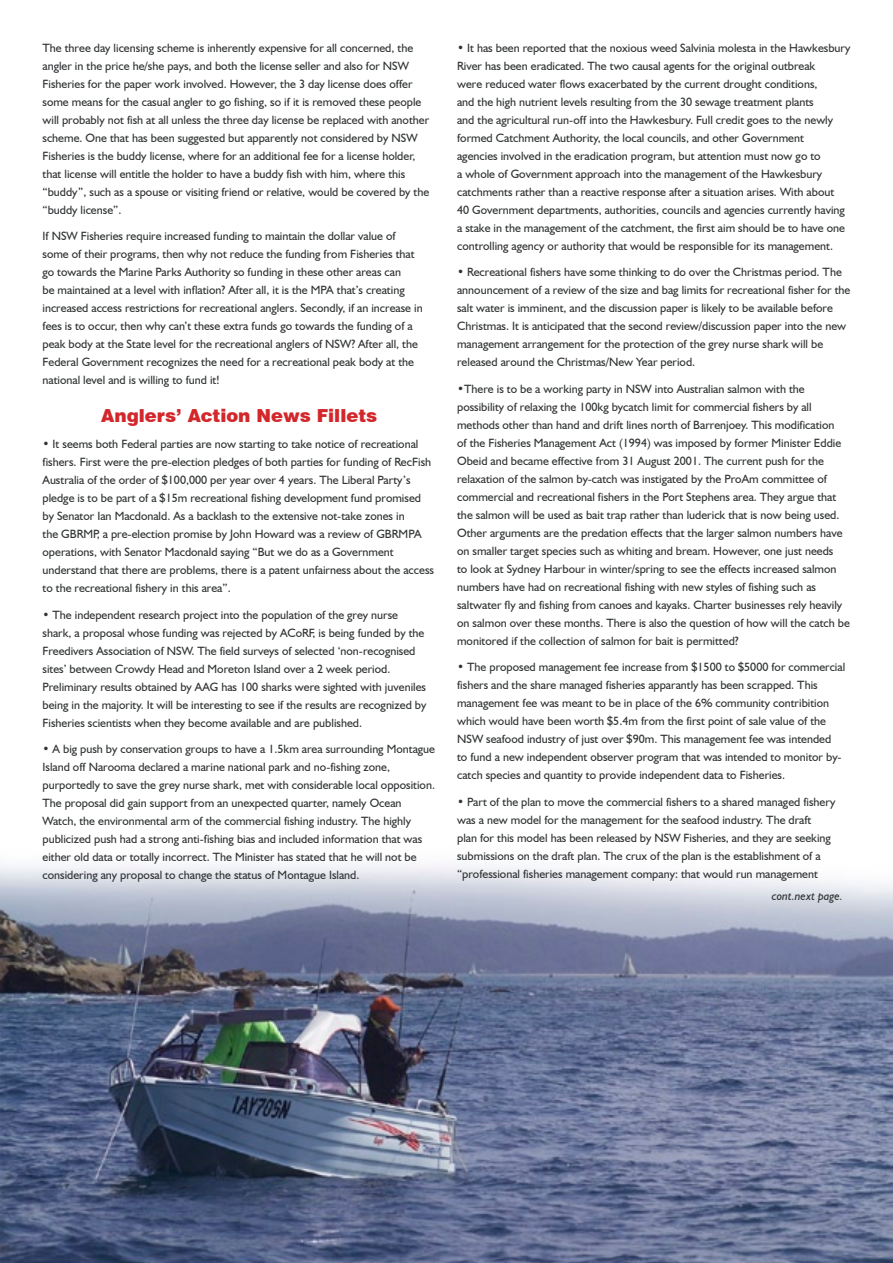
<style>
.page{position:relative;width:893px;height:1263px;background:#fff}
.page>*{position:absolute;margin:0;border:0;box-sizing:border-box;transform-origin:0 0}
.Body_Text{font:900 18px "Swiss 721 BT";color:#d2272b}
.Body_Text-2{font:12px/18px "Humanist 521 BT";color:#303334}
.t1{font:italic 12px "Humanist 521 BT";color:#303334}
</style>
<div class="page">
<img style="left:0;top:864px;width:893px;height:399px">
<p class="Body_Text-2" style="left:43px;top:38px;width:388px">The three day licensing scheme is inherently expensive for all concerned, the angler in the price he/she pays, and both the license seller and also for NSW Fisheries for the paper work involved. However, the 3 day license does offer some means for the casual angler to go fishing, so if it is removed these people will probably not fish at all unless the three day license be replaced with another scheme. One that has been suggested but apparently not considered by NSW Fisheries is the buddy license, where for an additional fee for a license holder, that license will entitle the holder to have a buddy fish with him, where this “buddy”, such as a spouse or visiting friend or relative, would be covered by the “buddy license”.</p>
<p class="Body_Text-2" style="left:43px;top:227px;width:382px">If NSW Fisheries require increased funding to maintain the dollar value of some of their programs, then why not reduce the funding from Fisheries that go towards the Marine Parks Authority so funding in these other areas can<br>be maintained at a level with inflation? After all, it is the MPA that’s creating increased access restrictions for recreational anglers. Secondly, if an increase in fees is to occur, then why can’t these extra funds go towards the funding of a peak body at the State level for the recreational anglers of NSW? After all, the Federal Government recognizes the need for a recreational peak body at the national level and is willing to fund it!</p>
<p class="Body_Text" style="left:101px;top:405px;width:278px">Anglers’ Action News Fillets</p>
<p class="Body_Text-2" style="left:43px;top:435px;width:393px">• It seems both Federal parties are now starting to take notice of recreational fishers. First were the pre-election pledges of both parties for funding of RecFish Australia of the order of $100,000 per year over 4 years. The Liberal Party’s pledge is to be part of a $15m recreational fishing development fund promised by Senator Ian Macdonald. As a backlash to the extensive not-take zones in<br>the GBRMP, a pre-election promise by John Howard was a review of GBRMPA operations, with Senator Macdonald saying “But we do as a Government understand that there are problems, there is a patent unfairness about the access to the recreational fishery in this area”.</p>
<p class="Body_Text-2" style="left:43px;top:606px;width:385px">• The independent research project into the population of the grey nurse shark, a proposal whose funding was rejected by ACoRF, is being funded by the Freedivers Association of NSW. The field surveys of selected ‘non-recognised sites’ between Crowdy Head and Moreton Island over a 2 week period.<br>Preliminary results obtained by AAG has 100 sharks were sighted with juveniles being in the majority. It will be interesting to see if the results are recognized by Fisheries scientists when they become available and are published.</p>
<p class="Body_Text-2" style="left:43px;top:740px;width:394px">• A big push by conservation groups to have a 1.5km area surrounding Montague Island off Narooma declared a marine national park and no-fishing zone, purportedly to save the grey nurse shark, met with considerable local opposition.<br>The proposal did gain support from an unexpected quarter, namely Ocean Watch, the environmental arm of the commercial fishing industry. The highly publicized push had a strong anti-fishing bias and included information that was either old data or totally incorrect. The Minister has stated that he will not be considering any proposal to change the status of Montague Island.</p>
<p class="Body_Text-2" style="left:457px;top:38px;width:395px">• It has been reported that the noxious weed Salvinia molesta in the Hawkesbury River has been eradicated. The two causal agents for the original outbreak<br>were reduced water flows exacerbated by the current drought conditions,<br>and the high nutrient levels resulting from the 30 sewage treatment plants<br>and the agricultural run-off into the Hawkesbury. Full credit goes to the newly formed Catchment Authority, the local councils, and other Government<br>agencies involved in the eradication program, but attention must now go to<br>a whole of Government approach into the management of the Hawkesbury catchments rather than a reactive response after a situation arises. With about<br>40 Government departments, authorities, councils and agencies currently having a stake in the management of the catchment, the first aim should be to have one controlling agency or authority that would be responsible for its management.</p>
<p class="Body_Text-2" style="left:457px;top:263px;width:395px">• Recreational fishers have some thinking to do over the Christmas period. The announcement of a review of the size and bag limits for recreational fisher for the salt water is imminent, and the discussion paper is likely to be available before Christmas. It is anticipated that the second review/discussion paper into the new management arrangement for the protection of the grey nurse shark will be released around the Christmas/New Year period.</p>
<p class="Body_Text-2" style="left:457px;top:379px;width:394px">•There is to be a working party in NSW into Australian salmon with the possibility of relaxing the 100kg bycatch limit for commercial fishers by all methods other than hand and drift lines north of Barrenjoey. This modification<br>of the Fisheries Management Act (1994) was imposed by former Minister Eddie Obeid and became effective from 31 August 2001. The current push for the relaxation of the salmon by-catch was instigated by the ProAm committee of commercial and recreational fishers in the Port Stephens area. They argue that the salmon will be used as bait trap rather than luderick that is now being used.<br>Other arguments are the predation effects that the larger salmon numbers have on smaller target species such as whiting and bream. However, one just needs<br>to look at Sydney Harbour in winter/spring to see the effects increased salmon numbers have had on recreational fishing with new styles of fishing such as saltwater fly and fishing from canoes and kayaks. Charter businesses rely heavily on salmon over these months. There is also the question of how will the catch be monitored if the collection of salmon for bait is permitted?</p>
<p class="Body_Text-2" style="left:457px;top:658px;width:390px">• The proposed management fee increase from $1500 to $5000 for commercial fishers and the share managed fisheries apparantly has been scrapped. This management fee was meant to be in place of the 6% community contribition which would have been worth $5.4m from the first point of sale value of the NSW seafood industry of just over $90m. This management fee was intended<br>to fund a new independent observer program that was intended to monitor by&shy;catch species and quantity to provide independent data to Fisheries.</p>
<p class="Body_Text-2" style="left:457px;top:792px;width:380px">• Part of the plan to move the commercial fishers to a shared managed fishery was a new model for the management for the seafood industry. The draft<br>plan for this model has been released by NSW Fisheries, and they are seeking submissions on the draft plan. The crux of the plan is the establishment of a “professional fisheries management company: that would run management</p>
<p class="t1" style="left:772px;top:889px;width:72px">cont.next page.</p>
</div>
